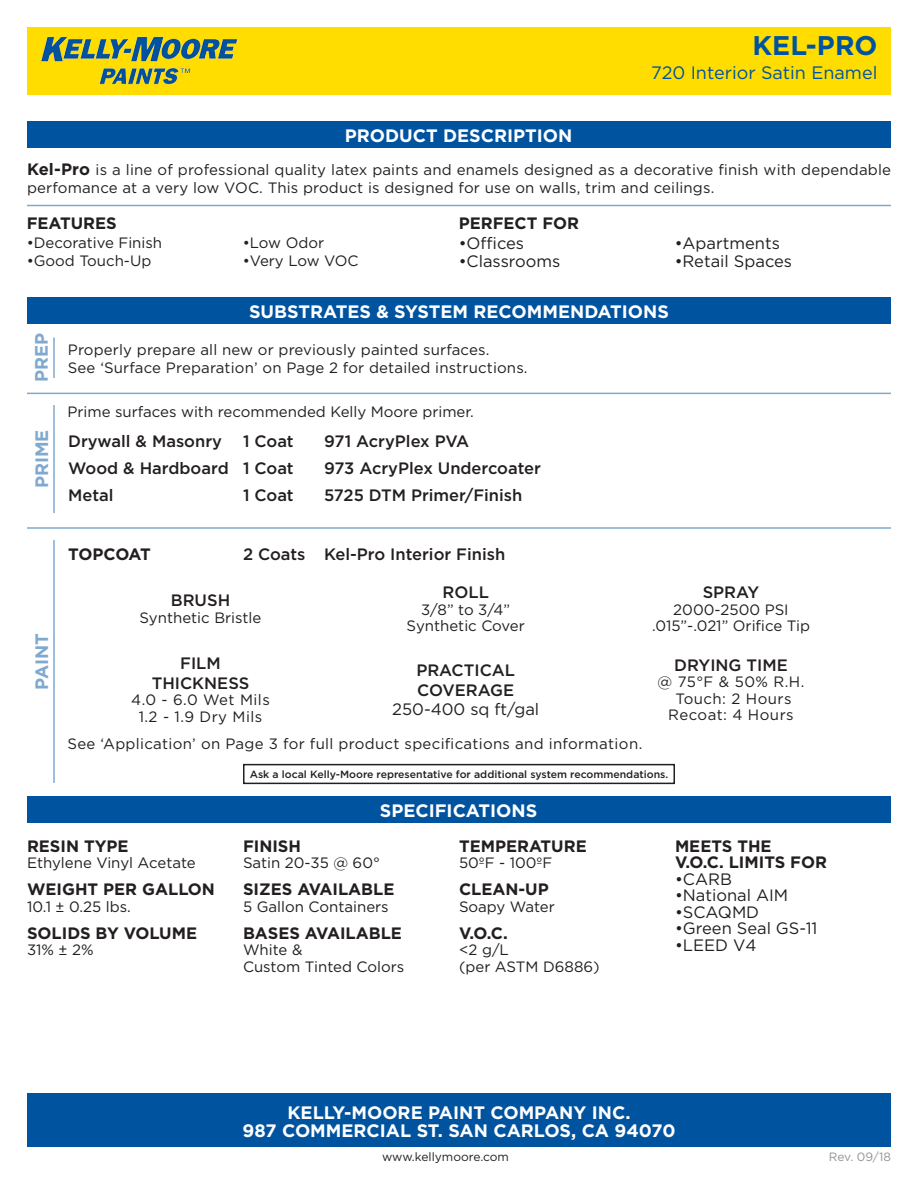
<style>
.page{position:relative;width:918px;height:1188px;background:#fff}
.page>*{position:absolute;margin:0;border:0;box-sizing:border-box;transform-origin:0 0}
.t1{font:700 27px "Gotham";color:#00539f}
.t2{font:700 18px "Gotham";color:#fff}
.t3{font:18px "Gotham";color:#00539f}
.t4{font:700 18px "Gotham";color:#80a9cf}
.t5{font:500 16.5px "Gotham";color:#231f20}
.t6{font:700 16.5px "Gotham";color:#231f20}
.t7{font:16.5px "Gotham";color:#231f20}
.t8{font:700 16.5px "Gotham";letter-spacing:-.025em;color:#231f20}
.Paragraph_Style_1{font:15px/18px "Gotham";letter-spacing:.01em;color:#231f20}
.Paragraph_Style_1-2{font:15px "Gotham";letter-spacing:.03em;color:#231f20}
.Paragraph_Style_1-3{font:15px "Gotham";letter-spacing:-.01em;color:#231f20}
.t9{font:12px "Gotham";color:#231f20}
.t10{font:12px "Gotham";letter-spacing:-.005em;color:#919396}
.Paragraph_Style_1-4{font:500 10.5px "Gotham";color:#231f20}
.s1{font-weight:700;font-size:16.5px}
</style>
<div class="page">
<div style="left:27px;top:796px;width:864px;height:28px;background:#00539f"></div>
<div style="left:27px;top:297px;width:864px;height:27px;background:#00539f"></div>
<div style="left:27px;top:27px;width:864px;height:67px;background:#fd0"></div>
<img style="left:41px;top:36px;width:197px;height:49px">
<div style="left:27px;top:122px;width:864px;height:26px;background:#00539f"></div>
<div style="left:243px;top:764px;width:432px;height:20px;border:2px solid #231f20"></div>
<hr style="left:27px;top:393px;width:864px;height:1px;background:#80a9cf">
<hr style="left:27px;top:527px;width:864px;height:2px;background:#80a9cf">
<hr style="left:53px;top:338px;width:2px;height:40px;background:#80a9cf">
<hr style="left:53px;top:405px;width:2px;height:108px;background:#80a9cf">
<hr style="left:53px;top:540px;width:2px;height:243px;background:#80a9cf">
<hr style="left:27px;top:205px;width:864px;height:1px;background:#80a9cf">
<div style="left:27px;top:1094px;width:864px;height:54px;background:#00539f"></div>
<h1 class="t1" style="left:753px;top:28px;width:126px">KEL-PRO</h1>
<h2 class="t2" style="left:345px;top:124px;width:229px">PRODUCT DESCRIPTION</h2>
<p class="t3" style="left:651px;top:62px;width:228px">720 Interior Satin Enamel</p>
<p class="Paragraph_Style_1" style="left:27px;top:161px;width:866px"><span class="s1">Kel-Pro</span> is a line of professional quality latex paints and enamels designed as a decorative finish with dependable perfomance at a very low VOC. This product is designed for use on walls, trim and ceilings.</p>
<p class="t6" style="left:27px;top:212px;width:92px">FEATURES</p>
<p class="t6" style="left:459px;top:212px;width:122px">PERFECT FOR</p>
<p class="t7" style="left:459px;top:234px;width:67px">•Offices</p>
<p class="t7" style="left:459px;top:252px;width:103px">•Classrooms</p>
<p class="Paragraph_Style_1" style="left:27px;top:234px;width:137px">•Decorative Finish</p>
<p class="Paragraph_Style_1" style="left:27px;top:252px;width:126px">•Good Touch-Up</p>
<p class="Paragraph_Style_1" style="left:243px;top:234px;width:83px">•Low Odor</p>
<p class="Paragraph_Style_1-3" style="left:243px;top:253px;width:118px">•Very Low VOC</p>
<p class="t7" style="left:675px;top:234px;width:107px">•Apartments</p>
<p class="t7" style="left:675px;top:252px;width:119px">•Retail Spaces</p>
<p class="t4" style="left:29px;top:382px;width:51px;rotate:-90deg">PREP</p>
<p class="t4" style="left:30px;top:488px;width:60px;rotate:-90deg">PRIME</p>
<p class="t4" style="left:30px;top:690px;width:58px;rotate:-90deg">PAINT</p>
<p class="t2" style="left:249px;top:299px;width:421px">SUBSTRATES &amp; SYSTEM RECOMMENDATIONS</p>
<p class="Paragraph_Style_1" style="left:68px;top:341px;width:423px">Properly prepare all new or previously painted surfaces.</p>
<p class="Paragraph_Style_1" style="left:68px;top:359px;width:461px">See ‘Surface Preparation’ on Page 2 for detailed instructions.</p>
<p class="Paragraph_Style_1" style="left:68px;top:403px;width:408px">Prime surfaces with recommended Kelly Moore primer.</p>
<p class="t5" style="left:68px;top:430px;width:155px">Drywall &amp; Masonry</p>
<p class="t5" style="left:243px;top:430px;width:52px">1 Coat</p>
<p class="t5" style="left:324px;top:430px;width:147px">971 AcryPlex PVA</p>
<p class="t5" style="left:68px;top:457px;width:162px">Wood &amp; Hardboard</p>
<p class="t5" style="left:243px;top:457px;width:52px">1 Coat</p>
<p class="t5" style="left:324px;top:457px;width:219px">973 AcryPlex Undercoater</p>
<p class="t5" style="left:68px;top:485px;width:47px">Metal</p>
<p class="t5" style="left:243px;top:485px;width:52px">1 Coat</p>
<p class="t5" style="left:324px;top:485px;width:200px">5725 DTM Primer/Finish</p>
<p class="t8" style="left:68px;top:543px;width:84px">TOPCOAT</p>
<p class="t5" style="left:243px;top:543px;width:64px">2 Coats</p>
<p class="t5" style="left:324px;top:543px;width:183px">Kel-Pro Interior Finish</p>
<p class="t5" style="left:171px;top:590px;width:61px">BRUSH</p>
<p class="Paragraph_Style_1" style="left:140px;top:608px;width:123px">Synthetic Bristle</p>
<p class="t5" style="left:443px;top:581px;width:48px">ROLL</p>
<p class="Paragraph_Style_1" style="left:421px;top:600px;width:91px">3/8” to 3/4”</p>
<p class="Paragraph_Style_1" style="left:407px;top:617px;width:120px">Synthetic Cover</p>
<p class="t5" style="left:180px;top:653px;width:42px">FILM</p>
<p class="t5" style="left:152px;top:672px;width:99px">THICKNESS</p>
<p class="Paragraph_Style_1" style="left:131px;top:691px;width:140px">4.0 - 6.0 Wet Mils</p>
<p class="Paragraph_Style_1" style="left:139px;top:708px;width:125px">1.2 - 1.9 Dry Mils</p>
<p class="t5" style="left:416px;top:659px;width:100px">PRACTICAL</p>
<p class="t5" style="left:417px;top:679px;width:98px">COVERAGE</p>
<p class="t7" style="left:392px;top:700px;width:149px">250-400 sq ft/gal</p>
<p class="Paragraph_Style_1" style="left:68px;top:735px;width:576px">See ‘Application’ on Page 3 for full product specifications and information.</p>
<p class="t5" style="left:703px;top:581px;width:58px">SPRAY</p>
<p class="Paragraph_Style_1" style="left:673px;top:600px;width:117px">2000-2500 PSI</p>
<p class="Paragraph_Style_1" style="left:652px;top:617px;width:159px">.015”-.021” Orifice Tip</p>
<p class="t5" style="left:674px;top:654px;width:115px">DRYING TIME</p>
<p class="Paragraph_Style_1" style="left:658px;top:673px;width:148px">@ 75°F &amp; 50% R.H.</p>
<p class="Paragraph_Style_1-2" style="left:675px;top:690px;width:118px">Touch: 2 Hours</p>
<p class="Paragraph_Style_1-2" style="left:668px;top:707px;width:127px">Recoat: 4 Hours</p>
<p class="Paragraph_Style_1-4" style="left:250px;top:767px;width:420px">Ask a local Kelly-Moore representative for additional system recommendations.</p>
<h2 class="t2" style="left:380px;top:799px;width:159px">SPECIFICATIONS</h2>
<p class="t6" style="left:27px;top:835px;width:103px">RESIN TYPE</p>
<p class="Paragraph_Style_1" style="left:27px;top:854px;width:170px">Ethylene Vinyl Acetate</p>
<p class="t6" style="left:27px;top:878px;width:189px">WEIGHT PER GALLON</p>
<p class="Paragraph_Style_1" style="left:27px;top:897px;width:105px">10.1 ± 0.25 lbs.</p>
<p class="t6" style="left:27px;top:922px;width:172px">SOLIDS BY VOLUME</p>
<p class="Paragraph_Style_1" style="left:27px;top:941px;width:68px">31% ± 2%</p>
<p class="t6" style="left:243px;top:835px;width:60px">FINISH</p>
<p class="Paragraph_Style_1" style="left:243px;top:854px;width:138px">Satin 20-35 @ 60°</p>
<p class="t6" style="left:243px;top:878px;width:153px">SIZES AVAILABLE</p>
<p class="Paragraph_Style_1" style="left:243px;top:897px;width:147px">5 Gallon Containers</p>
<p class="t6" style="left:243px;top:922px;width:161px">BASES AVAILABLE</p>
<p class="Paragraph_Style_1" style="left:243px;top:941px;width:61px">White &amp;</p>
<p class="Paragraph_Style_1" style="left:243px;top:957px;width:163px">Custom Tinted Colors</p>
<p class="t6" style="left:459px;top:835px;width:129px">TEMPERATURE</p>
<p class="Paragraph_Style_1" style="left:459px;top:854px;width:95px">50ºF - 100ºF</p>
<p class="t6" style="left:459px;top:878px;width:91px">CLEAN-UP</p>
<p class="Paragraph_Style_1" style="left:459px;top:897px;width:97px">Soapy Water</p>
<p class="t6" style="left:459px;top:922px;width:50px">V.O.C.</p>
<p class="Paragraph_Style_1" style="left:459px;top:941px;width:51px">&lt;2 g/L</p>
<p class="Paragraph_Style_1" style="left:459px;top:957px;width:142px">(per ASTM D6886)</p>
<p class="t6" style="left:675px;top:835px;width:98px">MEETS THE</p>
<p class="t6" style="left:675px;top:851px;width:154px">V.O.C. LIMITS FOR</p>
<p class="t7" style="left:675px;top:870px;width:58px">•CARB</p>
<p class="t7" style="left:675px;top:886px;width:115px">•National AIM</p>
<p class="t7" style="left:675px;top:903px;width:86px">•SCAQMD</p>
<p class="t7" style="left:675px;top:919px;width:144px">•Green Seal GS-11</p>
<p class="t7" style="left:675px;top:936px;width:83px">•LEED V4</p>
<p class="t2" style="left:288px;top:1100px;width:344px">KELLY-MOORE PAINT COMPANY INC.</p>
<p class="t2" style="left:242px;top:1118px;width:435px">987 COMMERCIAL ST. SAN CARLOS, CA 94070</p>
<p class="t9" style="left:382px;top:1150px;width:128px">www.kellymoore.com</p>
<p class="t10" style="left:829px;top:1150px;width:64px">Rev. 09/18</p>
</div>
